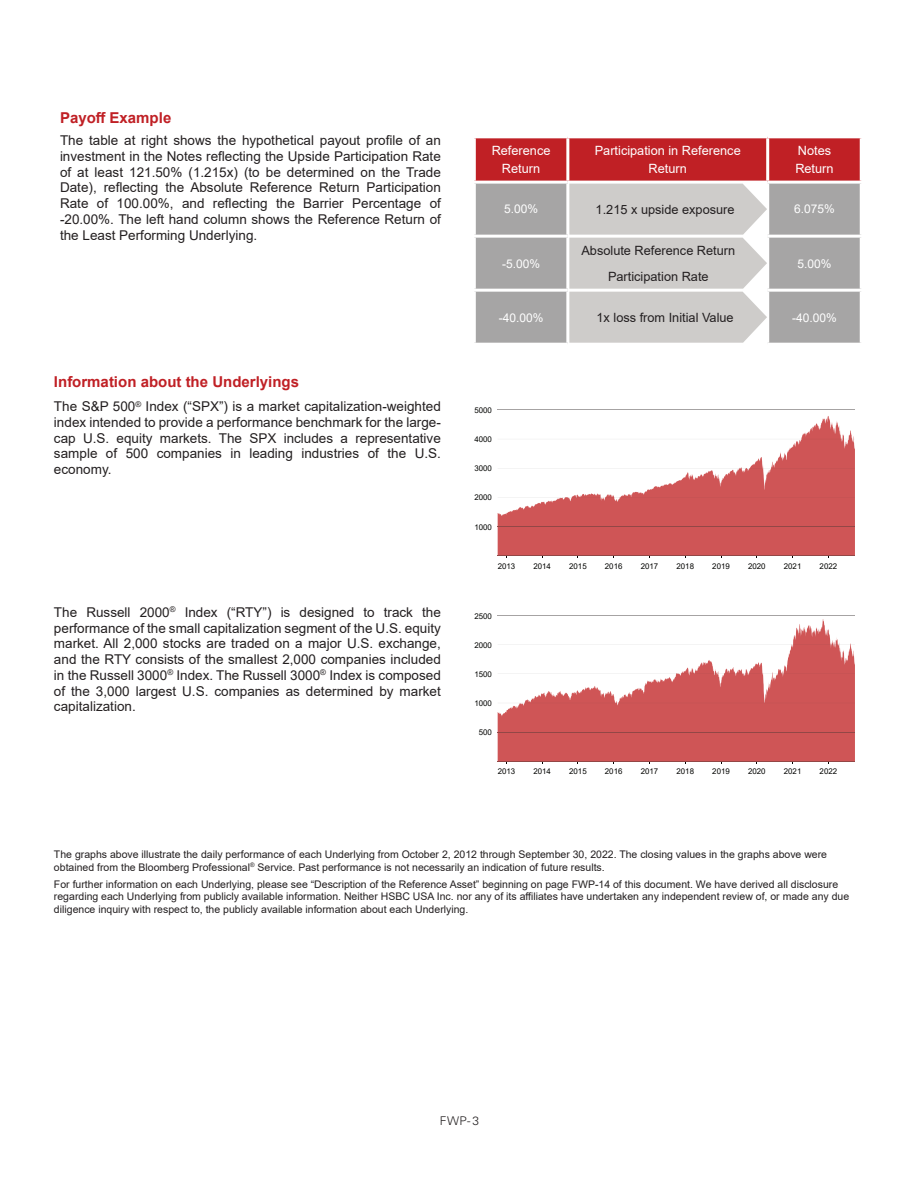
<style>
.page{position:relative;width:918px;height:1188px;background:#fff}
.page>*{position:absolute;margin:0;border:0;box-sizing:border-box;transform-origin:0 0}
.t1{font:700 15px "Arial";color:#c02025}
.t2{font:13.5px/15.8px "Arial";color:#231f20;text-align:justify}
.t3{font:12.75px/26.5px "Arial";color:#231f20;text-align:center}
.t4{font:12.75px/18px "Arial";color:#fff;text-align:center}
.t5{font:12px "Arial";color:#fff}
.t6{font:300 12px "Univers";color:#231f20}
.t7{font:10.5px/12.8px "Arial";color:#231f20}
.t8{font:7.95px "Arial";color:#040503}
</style>
<div class="page">
<svg style="left:474px;top:137px;width:387px;height:206px;background:#c1a0a1"></svg>
<svg style="left:498px;top:416px;width:357px;height:140px;fill:#cf5556"></svg>
<hr style="left:498px;top:526px;width:357px;height:1px;background:#934746">
<svg style="left:498px;top:497px;width:357px;height:1px"></svg>
<svg style="left:498px;top:468px;width:357px;height:1px"></svg>
<svg style="left:498px;top:439px;width:357px;height:1px"></svg>
<hr style="left:801px;top:439px;width:40px;height:1px;background:#934746">
<hr style="left:498px;top:761px;width:357px;height:1px;background:#040503">
<svg style="left:498px;top:619px;width:357px;height:142px;fill:#cf5556"></svg>
<hr style="left:498px;top:732px;width:357px;height:1px;background:#934746">
<hr style="left:764px;top:703px;width:91px;height:1px;background:#934746">
<svg style="left:498px;top:703px;width:266px;height:1px"></svg>
<hr style="left:525px;top:703px;width:90px;height:1px;background:#934746">
<svg style="left:498px;top:674px;width:357px;height:1px"></svg>
<svg style="left:498px;top:645px;width:357px;height:1px"></svg>
<p class="t1" style="left:60px;top:108px;width:113px">Payoff Example</p>
<p class="t2" style="left:60px;top:132px;width:382px">The table at right shows the hypothetical payout profile of an investment in the Notes reflecting the Upside Participation Rate of at least 121.50% (1.215x) (to be determined on the Trade Date), reflecting the Absolute Reference Return Participation Rate of 100.00%, and reflecting the Barrier Percentage of -20.00%. The left hand column shows the Reference Return of the Least Performing Underlying.</p>
<p class="t4" style="left:492px;top:142px;width:60px">Reference<br>Return</p>
<p class="t4" style="left:595px;top:142px;width:147px">Participation in Reference<br>Return</p>
<p class="t4" style="left:795px;top:142px;width:40px;text-align:left">Notes<br>Return</p>
<p class="t5" style="left:504px;top:201px;width:36px">5.00%</p>
<p class="t3" style="left:596px;top:196px;width:140px">1.215 x upside exposure</p>
<p class="t5" style="left:794px;top:201px;width:42px">6.075%</p>
<p class="t5" style="left:502px;top:255px;width:40px">-5.00%</p>
<p class="t3" style="left:581px;top:237px;width:155px">Absolute Reference Return<br>Participation Rate</p>
<p class="t5" style="left:797px;top:255px;width:36px">5.00%</p>
<p class="t1" style="left:54px;top:371px;width:247px">Information about the Underlyings</p>
<p class="t2" style="left:54px;top:398px;width:388px">The S&amp;P 500<sup>®</sup> Index (“SPX”) is a market capitalization-weighted index intended to provide a performance benchmark for the large&shy;cap U.S. equity markets. The SPX includes a representative sample of 500 companies in leading industries of the U.S. economy.</p>
<p class="t2" style="left:54px;top:604px;width:388px">The Russell 2000<sup>®</sup> Index (“RTY”) is designed to track the performance of the small capitalization segment of the U.S. equity market. All 2,000 stocks are traded on a major U.S. exchange, and the RTY consists of the smallest 2,000 companies included in the Russell 3000<sup>®</sup> Index. The Russell 3000<sup>®</sup> Index is composed of the 3,000 largest U.S. companies as determined by market capitalization.</p>
<p class="t5" style="left:499px;top:309px;width:46px">-40.00%</p>
<p class="t3" style="left:596px;top:304px;width:139px">1x loss from Initial Value</p>
<p class="t5" style="left:792px;top:309px;width:46px">-40.00%</p>
<p class="t8" style="left:474px;top:405px;width:19px">5000</p>
<p class="t8" style="left:474px;top:434px;width:19px">4000</p>
<p class="t8" style="left:474px;top:463px;width:19px">3000</p>
<p class="t8" style="left:474px;top:492px;width:19px">2000</p>
<p class="t8" style="left:474px;top:521px;width:19px">1000</p>
<p class="t8" style="left:498px;top:560px;width:19px">2013</p>
<p class="t8" style="left:533px;top:560px;width:19px">2014</p>
<p class="t8" style="left:569px;top:560px;width:19px">2015</p>
<p class="t8" style="left:605px;top:560px;width:19px">2016</p>
<p class="t8" style="left:641px;top:560px;width:19px">2017</p>
<p class="t8" style="left:677px;top:560px;width:19px">2018</p>
<p class="t8" style="left:712px;top:560px;width:19px">2019</p>
<p class="t8" style="left:748px;top:560px;width:19px">2020</p>
<p class="t8" style="left:784px;top:560px;width:19px">2021</p>
<p class="t8" style="left:820px;top:560px;width:19px">2022</p>
<p class="t8" style="left:474px;top:610px;width:19px">2500</p>
<p class="t8" style="left:474px;top:640px;width:19px">2000</p>
<p class="t8" style="left:474px;top:669px;width:19px">1500</p>
<p class="t8" style="left:474px;top:698px;width:19px">1000</p>
<p class="t8" style="left:479px;top:727px;width:15px">500</p>
<p class="t8" style="left:498px;top:766px;width:19px">2013</p>
<p class="t8" style="left:533px;top:766px;width:19px">2014</p>
<p class="t8" style="left:569px;top:766px;width:19px">2015</p>
<p class="t8" style="left:605px;top:766px;width:19px">2016</p>
<p class="t8" style="left:641px;top:766px;width:19px">2017</p>
<p class="t8" style="left:677px;top:766px;width:19px">2018</p>
<p class="t8" style="left:712px;top:766px;width:19px">2019</p>
<p class="t8" style="left:748px;top:766px;width:19px">2020</p>
<p class="t8" style="left:784px;top:766px;width:19px">2021</p>
<p class="t8" style="left:820px;top:766px;width:19px">2022</p>
<p class="t7" style="left:54px;top:848px;width:775px">The graphs above illustrate the daily performance of each Underlying from October 2, 2012 through September 30, 2022. The closing values in the graphs above were obtained from the Bloomberg Professional<sup>®</sup> Service. Past performance is not necessarily an indication of future results.</p>
<p class="t7" style="left:54px;top:878px;width:797px">For further information on each Underlying, please see “Description of the Reference Asset” beginning on page FWP-14 of this document. We have derived all disclosure regarding each Underlying from publicly available information. Neither HSBC USA Inc. nor any of its affiliates have undertaken any independent review of, or made any due diligence inquiry with respect to, the publicly available information about each Underlying.</p>
<p class="t6" style="left:440px;top:1114px;width:41px">FWP- 3</p>
</div>
